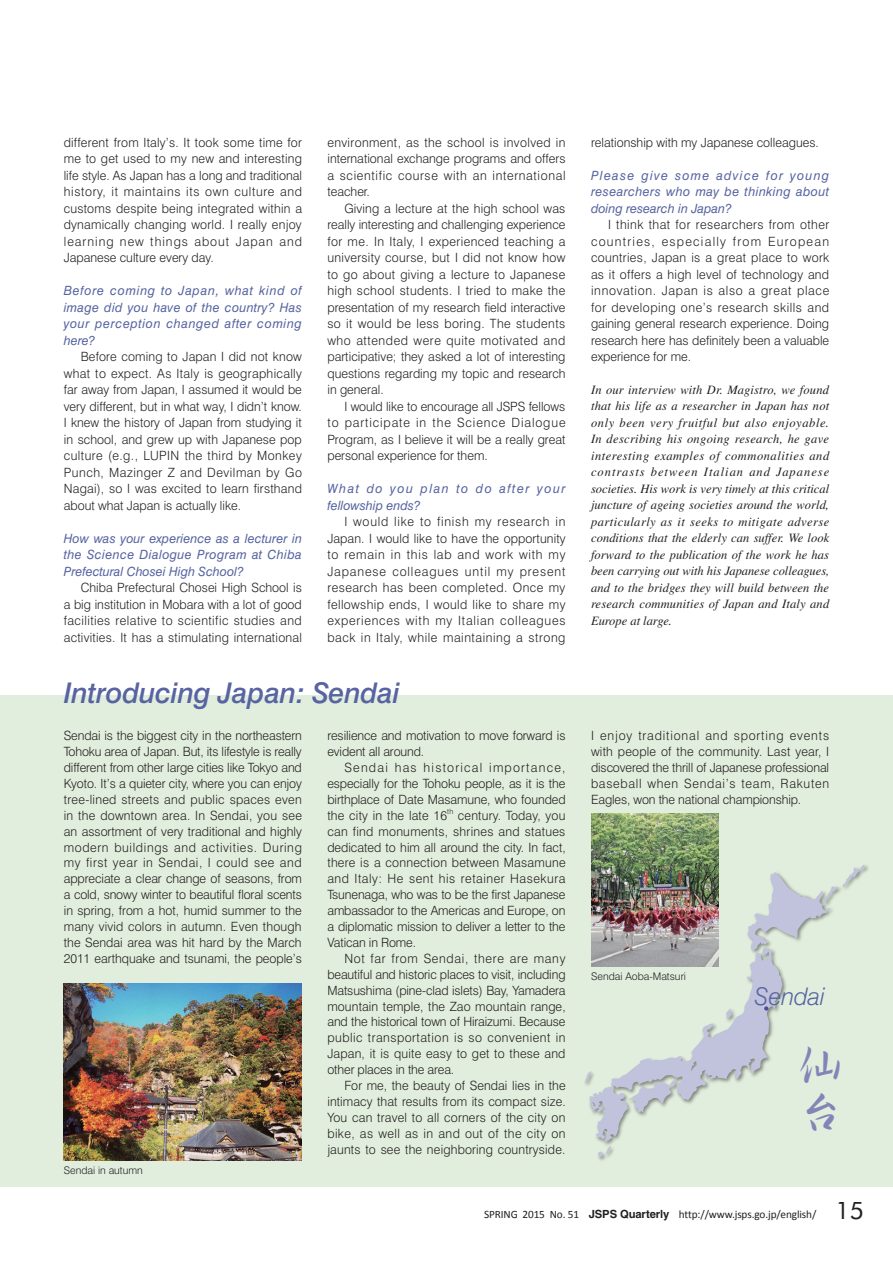
<style>
.page{position:relative;width:893px;height:1263px;background:#fff}
.page>*{position:absolute;margin:0;border:0;box-sizing:border-box;transform-origin:0 0}
.t1{font:48.6px/48.6px "DF Gyo Sho Lt MP RKSJ H";color:#8286b7}
.t2{font:italic 500 28.5px "Swiss 721 BT";letter-spacing:-.01em;color:#5764a1}
.t3{font:italic 300 24.3px "Swiss 721 BT";letter-spacing:-.01em;color:#5764a1}
.t4{font:300 12.75px/16.5px "Swiss 721 BT";color:#231f20;text-align:justify}
.t5{font:italic 12.75px/16.5px "Times";letter-spacing:.015em;color:#231f20;text-align:justify}
.t6{font:italic 12.75px/16.5px "Swiss 721 BT";letter-spacing:.03em;color:#5764a1;text-align:justify}
.t7{font:italic 12.75px/16.5px "Swiss 721 BT";letter-spacing:.12em;color:#5764a1}
.t8{font:11.25px "Calibri";letter-spacing:-.01em;color:#231f20}
.t9{font:300 10.5px "Swiss 721 BT";color:#231f20}
.t10{font:300 7.5px "Swiss 721 BT";color:#231f20}
.s1{font-family:"Helvetica";font-weight:700}
.s2{font-family:"Futura BT";font-size:24px}
</style>
<div class="page">
<div style="left:0;top:695px;width:893px;height:492px;background:#e1eedd"></div>
<img style="left:64px;top:983px;width:238px;height:178px">
<img style="left:591px;top:814px;width:128px;height:51px">
<svg style="left:585px;top:865px;width:280px;height:292px"></svg>
<p class="t4" style="left:64px;top:134px;width:240px">different from Italy’s. It took some time for me to get used to my new and interesting life style. As Japan has a long and traditional history, it maintains its own culture and customs despite being integrated within a dynamically changing world. I really enjoy learning new things about Japan and Japanese culture every day.</p>
<p class="t6" style="left:64px;top:282px;width:240px">Before coming to Japan, what kind of image did you have of the country? Has your perception changed after coming here?</p>
<p class="t4" style="left:64px;top:348px;width:240px;text-indent:17px">Before coming to Japan I did not know what to expect. As Italy is geographically far away from Japan, I assumed it would be very different, but in what way, I didn’t know.<br>I knew the history of Japan from studying it in school, and grew up with Japanese pop culture (e.g., LUPIN the third by Monkey Punch, Mazinger Z and Devilman by Go Nagai), so I was excited to learn firsthand about what Japan is actually like.</p>
<p class="t6" style="left:64px;top:530px;width:240px">How was your experience as a lecturer in the Science Dialogue Program at Chiba Prefectural Chosei High School?</p>
<p class="t4" style="left:64px;top:579px;width:240px;text-indent:17px">Chiba Prefectural Chosei High School is a big institution in Mobara with a lot of good facilities relative to scientific studies and activities. It has a stimulating international</p>
<p class="t4" style="left:327px;top:134px;width:240px">environment, as the school is involved in international exchange programs and offers a scientific course with an international teacher.</p>
<p class="t4" style="left:327px;top:200px;width:240px;text-indent:17px">Giving a lecture at the high school was really interesting and challenging experience for me. In Italy, I experienced teaching a university course, but I did not know how to go about giving a lecture to Japanese high school students. I tried to make the presentation of my research field interactive so it would be less boring. The students who attended were quite motivated and participative; they asked a lot of interesting questions regarding my topic and research in general.</p>
<p class="t4" style="left:327px;top:398px;width:240px;text-indent:17px">I would like to encourage all JSPS fellows to participate in the Science Dialogue Program, as I believe it will be a really great personal experience for them.</p>
<p class="t7" style="left:327px;top:480px;width:240px">What do you plan to do after your fellowship ends?</p>
<p class="t4" style="left:327px;top:513px;width:240px;text-indent:17px">I would like to finish my research in Japan. I would like to have the opportunity to remain in this lab and work with my Japanese colleagues until my present research has been completed. Once my fellowship ends, I would like to share my experiences with my Italian colleagues back in Italy, while maintaining a strong</p>
<h2 class="t2" style="left:64px;top:675px;width:338px">Introducing Japan: Sendai</h2>
<p class="t4" style="left:64px;top:728px;width:240px;line-height:15.9px">Sendai is the biggest city in the northeastern Tohoku area of Japan. But, its lifestyle is really different from other large cities like Tokyo and Kyoto. It’s a quieter city, where you can enjoy tree-lined streets and public spaces even in the downtown area. In Sendai, you see an assortment of very traditional and highly modern buildings and activities. During my first year in Sendai, I could see and appreciate a clear change of seasons, from a cold, snowy winter to beautiful floral scents in spring, from a hot, humid summer to the many vivid colors in autumn. Even though the Sendai area was hit hard by the March 2011 earthquake and tsunami, the people’s</p>
<p class="t9" style="left:64px;top:1164px;width:81px">Sendai in autumn</p>
<p class="t4" style="left:327px;top:727px;width:240px;line-height:15.9px">resilience and motivation to move forward is evident all around.</p>
<p class="t4" style="left:327px;top:759px;width:240px;line-height:15.9px;text-indent:17px">Sendai has historical importance, especially for the Tohoku people, as it is the birthplace of Date Masamune, who founded the city in the late 16</p>
<p class="t10" style="left:447px;top:806px;width:8px">th</p>
<p class="t4" style="left:327px;top:807px;width:240px;line-height:15.9px;text-indent:131px">century. Today, you can find monuments, shrines and statues dedicated to him all around the city. In fact, there is a connection between Masamune and Italy: He sent his retainer Hasekura Tsunenaga, who was to be the first Japanese ambassador to the Americas and Europe, on a diplomatic mission to deliver a letter to the Vatican in Rome.</p>
<p class="t4" style="left:327px;top:950px;width:240px;line-height:15.9px;text-indent:17px">Not far from Sendai, there are many beautiful and historic places to visit, including Matsushima (pine-clad islets) Bay, Yamadera mountain temple, the Zao mountain range, and the historical town of Hiraizumi. Because public transportation is so convenient in Japan, it is quite easy to get to these and other places in the area.</p>
<p class="t4" style="left:327px;top:1077px;width:240px;line-height:15.9px;text-indent:17px">For me, the beauty of Sendai lies in the intimacy that results from its compact size.<br>You can travel to all corners of the city on bike, as well as in and out of the city on jaunts to see the neighboring countryside.</p>
<p class="t4" style="left:591px;top:134px;width:229px">relationship with my Japanese colleagues.</p>
<p class="t6" style="left:591px;top:167px;width:240px">Please give some advice for young researchers who may be thinking about doing research in Japan?</p>
<p class="t4" style="left:591px;top:216px;width:240px;text-indent:17px">I think that for researchers from other countries, especially from European countries, Japan is a great place to work as it offers a high level of technology and innovation. Japan is also a great place for developing one’s research skills and gaining general research experience. Doing research here has definitely been a valuable experience for me.</p>
<p class="t5" style="left:591px;top:381px;width:240px">In our interview with Dr. Magistro, we found that his life as a researcher in Japan has not only been very fruitful but also enjoyable.<br>In describing his ongoing research, he gave interesting examples of commonalities and contrasts between Italian and Japanese societies. His work is very timely at this critical juncture of ageing societies around the world, particularly as it seeks to mitigate adverse conditions that the elderly can suffer. We look forward to the publication of the work he has been carrying out with his Japanese colleagues, and to the bridges they will build between the research communities of Japan and Italy and Europe at large.</p>
<p class="t4" style="left:591px;top:728px;width:240px;line-height:15.9px">I enjoy traditional and sporting events with people of the community. Last year, I discovered the thrill of Japanese professional baseball when Sendai’s team, Rakuten Eagles, won the national championship.</p>
<p class="t9" style="left:591px;top:970px;width:96px">Sendai Aoba-Matsuri</p>
<h3 class="t3" style="left:754px;top:982px;width:72px">Sendai</h3>
<h1 class="t1" style="left:796px;top:1040px;width:46px">仙台</h1>
<p class="t8" style="left:484px;top:1207px;width:381px">SPRING 2015 No. 51 <span class="s1">JSPS Quarterly</span> http://www.jsps.go.jp/english/ <span class="s2">15</span></p>
</div>
